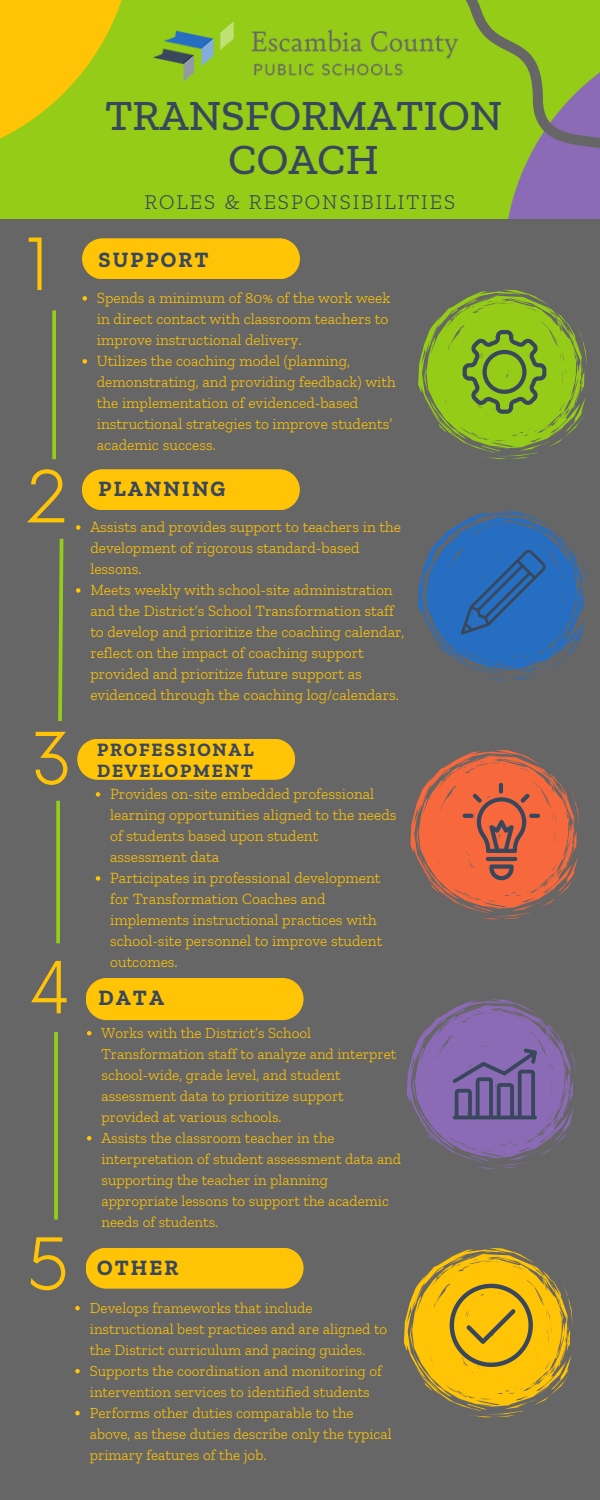
<style>
.page{position:relative;width:600px;height:1500px;background:#94cc17}
.page>*{position:absolute;margin:0;border:0;box-sizing:border-box;transform-origin:0 0}
.t1{font:300 69.9px "Now";color:#ffc405}
.t2{font:500 43.8px/44.2px "Zilla Slab";color:#38475c;text-align:center}
.t3{font:700 21.8px "Zilla Slab";letter-spacing:.095em;color:#38475c}
.t4{font:300 21px "Zilla Slab";letter-spacing:.095em;color:#38475c}
.t5{font:700 18.8px/21px "Zilla Slab";letter-spacing:.095em;color:#38475c}
.t6{font:300 15.5px/21px "Zilla Slab";color:#ffc405}
.t7{font:300 15.2px/21px "Zilla Slab";color:#ffc405}
</style>
<div class="page">
<div style="left:508px;top:179px;width:92px;height:40px;background:#8c6bb6"></div>
<div style="left:0;top:219px;width:600px;height:1281px;background:#666"></div>
<div style="left:82px;top:238px;width:218px;height:41px;background:#ffc405"></div>
<div style="left:86px;top:1248px;width:218px;height:41px;background:#ffc405"></div>
<div style="left:82px;top:469px;width:218px;height:41px;background:#ffc405"></div>
<div style="left:77px;top:739px;width:218px;height:41px;background:#ffc405"></div>
<div style="left:86px;top:978px;width:218px;height:42px;background:#ffc405"></div>
<svg style="left:0;top:0;width:122px;height:139px"></svg>
<svg style="left:465px;top:0;width:135px;height:179px"></svg>
<svg style="left:52px;top:310px;width:4px;height:149px"></svg>
<svg style="left:58px;top:538px;width:6px;height:183px"></svg>
<svg style="left:56px;top:801px;width:4px;height:142px"></svg>
<hr style="left:54px;top:1032px;width:4px;height:188px;background:#8fc21e">
<svg style="left:418px;top:290px;width:169px;height:169px"></svg>
<svg style="left:410px;top:750px;width:169px;height:169px"></svg>
<svg style="left:404px;top:1248px;width:169px;height:169px"></svg>
<svg style="left:418px;top:511px;width:169px;height:169px"></svg>
<svg style="left:407px;top:999px;width:169px;height:170px"></svg>
<img style="left:153px;top:19px;width:306px;height:63px">
<svg style="left:96px;top:792px;width:4px;height:5px"></svg>
<svg style="left:96px;top:876px;width:4px;height:5px"></svg>
<svg style="left:83px;top:296px;width:4px;height:5px"></svg>
<svg style="left:83px;top:359px;width:4px;height:5px"></svg>
<svg style="left:76px;top:525px;width:5px;height:5px"></svg>
<svg style="left:76px;top:588px;width:5px;height:5px"></svg>
<svg style="left:87px;top:1031px;width:4px;height:4px"></svg>
<svg style="left:87px;top:1136px;width:4px;height:4px"></svg>
<svg style="left:75px;top:1306px;width:5px;height:4px"></svg>
<svg style="left:75px;top:1369px;width:5px;height:4px"></svg>
<svg style="left:75px;top:1411px;width:5px;height:4px"></svg>
<p class="t1" style="left:25px;top:226px;width:28px">1</p>
<p class="t1" style="left:25px;top:458px;width:46px">2</p>
<h3 class="t1" style="left:30px;top:720px;width:45px">3</h3>
<p class="t1" style="left:29px;top:949px;width:45px">4</p>
<h1 class="t1" style="left:26px;top:1225px;width:46px">5</h1>
<h4 class="t2" style="left:105px;top:93px;width:399px">TRANSFORMATION<br>COACH</h4>
<p class="t4" style="left:144px;top:189px;width:312px">ROLES &amp; RESPONSIBILITIES</p>
<p class="t3" style="left:99px;top:246px;width:112px">SUPPORT</p>
<p class="t6" style="left:97px;top:287px;width:295px">Spends a minimum of 80% of the work week in direct contact with classroom teachers to improve instructional delivery.</p>
<p class="t6" style="left:97px;top:350px;width:300px">Utilizes the coaching model (planning, demonstrating, and providing feedback) with the implementation of evidenced-based instructional strategies to improve students’ academic success.</p>
<p class="t3" style="left:99px;top:475px;width:128px">PLANNING</p>
<p class="t6" style="left:90px;top:516px;width:312px">Assists and provides support to teachers in the development of rigorous standard-based lessons.</p>
<p class="t6" style="left:90px;top:579px;width:316px">Meets weekly with school-site administration and the District’s School Transformation staff to develop and prioritize the coaching calendar, reflect on the impact of coaching support provided and prioritize future support as evidenced through the coaching log/calendars.</p>
<p class="t5" style="left:97px;top:739px;width:158px">PROFESSIONAL<br>DEVELOPMENT</p>
<p class="t6" style="left:110px;top:783px;width:288px">Provides on-site embedded professional learning opportunities aligned to the needs of students based upon student assessment data</p>
<h2 class="t6" style="left:110px;top:867px;width:274px">Participates in professional development for Transformation Coaches and implements instructional practices with school-site personnel to improve student outcomes.</h2>
<p class="t3" style="left:99px;top:984px;width:67px">DATA</p>
<h2 class="t7" style="left:101px;top:1022px;width:296px">Works with the District’s School Transformation staff to analyze and interpret school-wide, grade level, and student assessment data to prioritize support provided at various schools.</h2>
<p class="t7" style="left:101px;top:1127px;width:301px">Assists the classroom teacher in the interpretation of student assessment data and supporting the teacher in planning appropriate lessons to support the academic needs of students.</p>
<p class="t3" style="left:97px;top:1254px;width:83px">OTHER</p>
<p class="t7" style="left:90px;top:1297px;width:299px">Develops frameworks that include instructional best practices and are aligned to the District curriculum and pacing guides.</p>
<p class="t7" style="left:90px;top:1360px;width:294px">Supports the coordination and monitoring of intervention services to identified students</p>
<p class="t7" style="left:90px;top:1402px;width:303px">Performs other duties comparable to the above, as these duties describe only the typical primary features of the job.</p>
</div>
